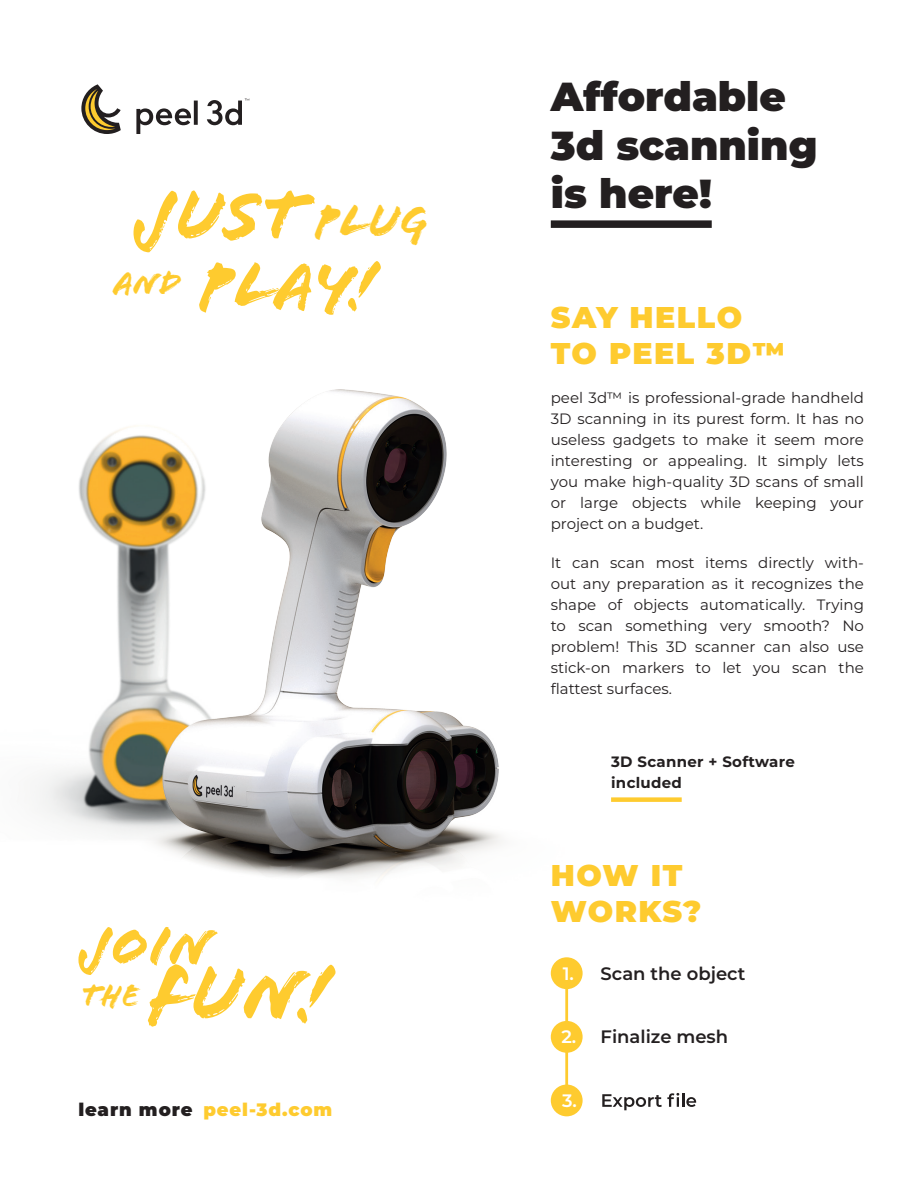
<style>
.page{position:relative;width:918px;height:1188px;background:#fff}
.page>*{position:absolute;margin:0;border:0;box-sizing:border-box;transform-origin:0 0}
.t1{font:79.8px "Flood Std";color:#fecb2f}
.t2{font:73.5px "Flood Std";color:#fecb2f}
.t3{font:68.4px "Flood Std";color:#fecb2f}
.t4{font:57.15px "Flood Std";color:#fecb2f}
.t5{font:900 40.5px "Montserrat";color:#231f20}
.t6{font:32.55px "Flood Std";color:#fecb2f}
.t7{font:900 30px/36px "Montserrat";letter-spacing:.05em;color:#fecb2f}
.t8{font:600 18px "Montserrat";color:#231f20}
.t9{font:900 18px "Montserrat";letter-spacing:.05em;color:#fecb2f}
.t10{font:600 18px "Montserrat";color:#fff}
.t11{font:15px/21px "Montserrat";color:#231f20;text-align:justify}
.t12{font:700 15px "Montserrat";letter-spacing:.02em;color:#231f20}
.s1{font-size:47.85px}
.s2{color:#231f20}
.s3{color:#fff}
</style>
<div class="page">
<img style="left:38px;top:220px;width:513px;height:658px">
<svg style="left:412px;top:220px;width:14px;height:4px"></svg>
<div style="left:551px;top:220px;width:161px;height:8px;background:#231f20"></div>
<svg style="left:81px;top:84px;width:168px;height:50px"></svg>
<div style="left:611px;top:797px;width:71px;height:5px;background:#fecb2f"></div>
<hr style="left:565px;top:973px;width:3px;height:127px;background:#fecb2f">
<div style="left:551px;top:957px;width:32px;height:32px;background:#fecb2f;border-radius:50%"></div>
<div style="left:551px;top:1021px;width:32px;height:32px;background:#fecb2f;border-radius:50%"></div>
<div style="left:551px;top:1085px;width:32px;height:31px;background:#fecb2f;border-radius:50%"></div>
<svg style="left:602px;top:1093px;width:94px;height:17px"></svg>
<h2 class="t2" style="left:135px;top:173px;width:295px">JUST <span class="s1">PLUg</span></h2>
<h3 class="t3" style="left:114px;top:246px;width:264px"><sup>AND</sup> PLAY!</h3>
<h3 class="t4" style="left:80px;top:913px;width:134px">JOIN</h3>
<h3 class="t6" style="left:82px;top:976px;width:59px">THE</h3>
<h1 class="t1" style="left:149px;top:947px;width:182px">FUN!</h1>
<p class="t9" style="left:78px;top:1096px;width:255px"><span class="s2">learn more</span> peel-3d.com</p>
<p class="t5" style="left:551px;top:66px;width:237px">Affordable</p>
<p class="t5" style="left:551px;top:115px;width:268px">3d scanning</p>
<p class="t5" style="left:551px;top:164px;width:162px">is here!</p>
<p class="t7" style="left:551px;top:297px;width:236px">SAY HELLO<br>TO PEEL 3D™</p>
<p class="t11" style="left:551px;top:386px;width:315px">peel 3d™ is professional-grade handheld 3D scanning in its purest form. It has no useless gadgets to make it seem more interesting or appealing. It simply lets you make high-quality 3D scans of small or large objects while keeping your project on a budget.</p>
<p class="t11" style="left:551px;top:551px;width:315px">It can scan most items directly with&shy;out any preparation as it recognizes the shape of objects automatically. Trying to scan something very smooth? No problem! This 3D scanner can also use stick-on markers to let you scan the flattest surfaces.</p>
<p class="t12" style="left:611px;top:751px;width:185px">3D Scanner + Software</p>
<p class="t12" style="left:611px;top:772px;width:72px">included</p>
<p class="t7" style="left:551px;top:856px;width:152px">HOW IT<br>WORKS?</p>
<p class="t8" style="left:563px;top:960px;width:184px"><span class="s3">1.</span> Scan the object</p>
<p class="t8" style="left:561px;top:1024px;width:168px"><span class="s3">2.</span> Finalize mesh</p>
<p class="t10" style="left:562px;top:1088px;width:16px">3.</p>
</div>
